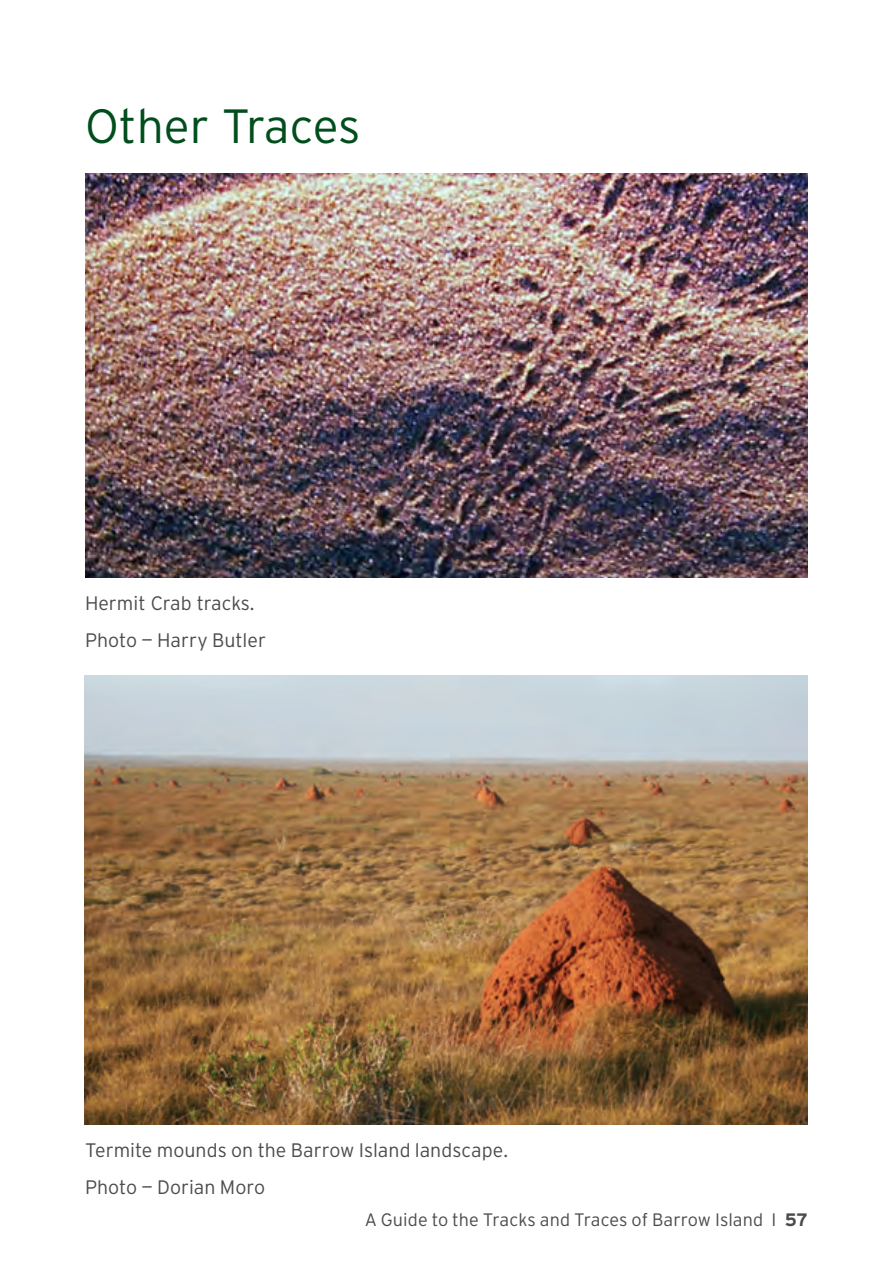
<style>
.page{position:relative;width:893px;height:1263px;background:#fff}
.page>*{position:absolute;margin:0;border:0;box-sizing:border-box;transform-origin:0 0}
.Species_Header{font:300 48px "Interstate";color:#004e1c}
.NOTE_CAPTION{font:300 19.5px "Interstate";color:#4b4c4d}
.Species_Header-2{font:300 19.5px "Interstate";color:#4b4c4d}
.t1{font:300 18px "Interstate";letter-spacing:.005em;color:#4b4c4d}
.s1{font-weight:700}
</style>
<div class="page">
<img style="left:85px;top:173px;width:723px;height:405px">
<img style="left:85px;top:675px;width:723px;height:450px">
<p class="Species_Header" style="left:85px;top:96px;width:277px">Other Traces</p>
<p class="Species_Header-2" style="left:85px;top:591px;width:171px">Hermit Crab tracks.</p>
<p class="NOTE_CAPTION" style="left:85px;top:628px;width:182px">Photo — Harry Butler</p>
<p class="NOTE_CAPTION" style="left:85px;top:1139px;width:425px">Termite mounds on the Barrow Island landscape.</p>
<p class="NOTE_CAPTION" style="left:85px;top:1175px;width:182px">Photo — Dorian Moro</p>
<p class="t1" style="left:365px;top:1209px;width:445px">A Guide to the Tracks and Traces of Barrow Island I <span class="s1">57</span></p>
</div>
